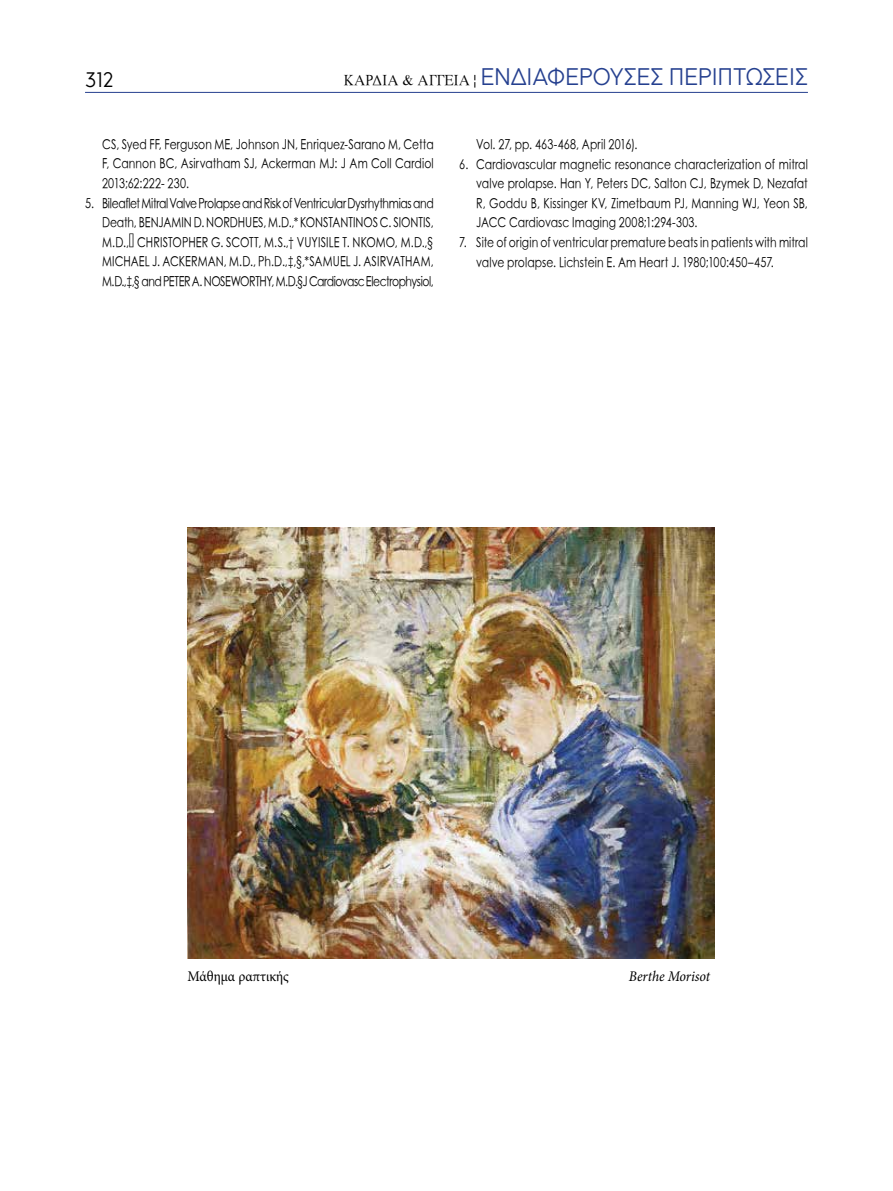
<style>
.page{position:relative;width:893px;height:1191px;background:#fff}
.page>*{position:absolute;margin:0;border:0;box-sizing:border-box;transform-origin:0 0}
.t1{font:24px "Abrade";letter-spacing:.01em;color:#25408f;scale:.95 1}
.t2{font:21px "Abrade";color:#000;scale:.95 1}
.t3{font:14.7px "Minion Pro";letter-spacing:-.005em;color:#000;scale:.95 1}
.t4{font:italic 14.7px "Minion Pro";letter-spacing:-.005em;color:#000;scale:.95 1}
.t5{font:13.5px/19.5px "SK Century Gothic Pol Uni W";letter-spacing:.005em;color:#000;text-align:justify;scale:.8 1}
.s1{font-family:"Mg Old Times UC Pol Normal";font-size:15px;color:#000}
</style>
<div class="page">
<hr style="left:85px;top:92px;width:723px;height:1px;background:#25408f">
<img style="left:187px;top:528px;width:528px;height:430px">
<h2 class="t2" style="left:85px;top:65px;width:31px">312</h2>
<h1 class="t1" style="left:344px;top:61px;width:490px"><span class="s1">ΚΑΡΔΙΑ &amp; ΑΓΓΕΙΑ |</span> ΕΝΔΙΑΦΕΡΟΥΣΕΣ ΠΕΡΙΠΤΩΣΕΙΣ</h1>
<p class="t5" style="left:102px;top:134px;width:416px">CS, Syed FF, Ferguson ME, Johnson JN, Enriquez-Sarano M, Cetta F, Cannon BC, Asirvatham SJ, Ackerman MJ: J Am Coll Cardiol 2013;62:222- 230.</p>
<p class="t5" style="left:102px;top:193px;width:416px;text-indent:-17px">5. Bileaflet Mitral Valve Prolapse and Risk of Ventricular Dysrhythmias and Death, BENJAMIN D. NORDHUES, M.D.,* KONSTANTINOS C. SIONTIS, M.D.,∗ CHRISTOPHER G. SCOTT, M.S.,† VUYISILE T. NKOMO, M.D.,§ MICHAEL J. ACKERMAN, M.D., Ph.D.,‡,§,*SAMUEL J. ASIRVATHAM, M.D.,‡,§ and PETER A. NOSEWORTHY, M.D.§J Cardiovasc Electrophysiol,</p>
<p class="t5" style="left:476px;top:134px;width:203px">Vol. 27, pp. 463-468, April 2016).</p>
<p class="t5" style="left:476px;top:154px;width:416px;text-indent:-17px">6. Cardiovascular magnetic resonance characterization of mitral valve prolapse. Han Y, Peters DC, Salton CJ, Bzymek D, Nezafat R, Goddu B, Kissinger KV, Zimetbaum PJ, Manning WJ, Yeon SB, JACC Cardiovasc Imaging 2008;1:294-303.</p>
<p class="t5" style="left:476px;top:233px;width:416px;text-indent:-17px">7. Site of origin of ventricular premature beats in patients with mitral valve prolapse. Lichstein E. Am Heart J. 1980;100:450–457.</p>
<p class="t3" style="left:187px;top:966px;width:108px">Μάθημα ραπτικής</p>
<p class="t4" style="left:629px;top:965px;width:87px">Berthe Morisot</p>
</div>
